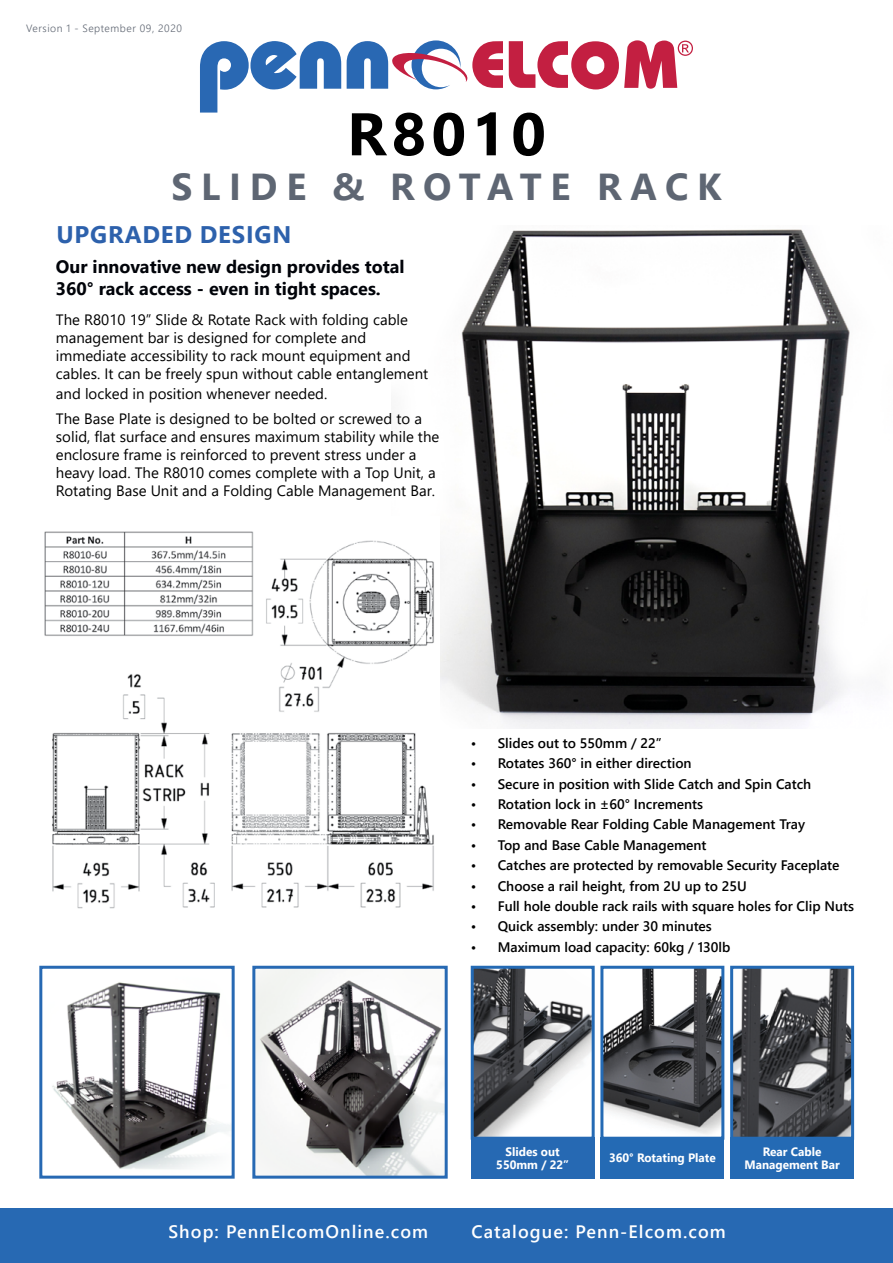
<style>
.page{position:relative;width:893px;height:1263px;background:#fff}
.page>*{position:absolute;margin:0;border:0;box-sizing:border-box;transform-origin:0 0}
.t1{font:700 60px "Segoe UI";letter-spacing:.09em;color:#000}
.t2{font:700 37.5px "Segoe UI";letter-spacing:.235em;color:#5e6673}
.t3{font:700 24px "Segoe UI";letter-spacing:.035em;color:#2d61ac}
.t4{font:700 18px/21.6px "Segoe UI";color:#000309}
.t5{font:600 18px "Segoe UI";letter-spacing:.06em;color:#fff}
.t6{font:15px/18px "Segoe UI";color:#000}
.t7{font:600 13.8px "Segoe UI";color:#000}
.t8{font:700 12.15px/13.5px "Segoe UI";color:#fff;text-align:center}
.t9{font:300 10.5px "Segoe UI";letter-spacing:.05em;color:#5d6470}
</style>
<div class="page">
<div style="left:0;top:1209px;width:893px;height:54px;background:#2769b3"></div>
<svg style="left:200px;top:41px;width:141px;height:72px"></svg>
<svg style="left:347px;top:40px;width:156px;height:49px"></svg>
<svg style="left:509px;top:40px;width:184px;height:49px"></svg>
<svg style="left:470px;top:965px;width:385px;height:175px"></svg>
<div style="left:471px;top:1137px;width:124px;height:41px;background:#2669b3"></div>
<div style="left:600px;top:1137px;width:124px;height:41px;background:#246ab4"></div>
<div style="left:730px;top:1137px;width:124px;height:41px;background:#246ab4"></div>
<img style="left:440px;top:229px;width:410px;height:500px">
<img style="left:52px;top:982px;width:179px;height:187px">
<div style="left:39px;top:966px;width:196px;height:212px;border:3px solid #2769b3"></div>
<img style="left:256px;top:970px;width:188px;height:204px">
<div style="left:252px;top:966px;width:196px;height:212px;border:3px solid #2769b3"></div>
<img style="left:44px;top:531px;width:390px;height:378px">
<p class="t9" style="left:26px;top:18px;width:157px">Version 1 - September 09, 2020</p>
<h1 class="t1" style="left:347px;top:77px;width:200px">R8010</h1>
<h2 class="t2" style="left:171px;top:152px;width:552px">SLIDE &amp; ROTATE RACK</h2>
<h3 class="t3" style="left:56px;top:212px;width:237px">UPGRADED DESIGN</h3>
<p class="t4" style="left:56px;top:255px;width:350px">Our innovative new design provides total<br>360° rack access - even in tight spaces.</p>
<p class="t6" style="left:56px;top:309px;width:374px">The R8010 19” Slide &amp; Rotate Rack with folding cable management bar is designed for complete and immediate accessibility to rack mount equipment and cables. It can be freely spun without cable entanglement</p>
<p class="t6" style="left:56px;top:379px;width:368px;line-height:25.5px">and locked in position whenever needed.<br>The Base Plate is designed to be bolted or screwed to a</p>
<p class="t6" style="left:56px;top:427px;width:385px">solid, flat surface and ensures maximum stability while the enclosure frame is reinforced to prevent stress under a heavy load. The R8010 comes complete with a Top Unit, a Rotating Base Unit and a Folding Cable Management Bar.</p>
<p class="t7" style="left:471px;top:730px;width:193px">• Slides out to 550mm / 22”</p>
<p class="t7" style="left:471px;top:750px;width:222px">• Rotates 360° in either direction</p>
<p class="t7" style="left:471px;top:771px;width:342px">• Secure in position with Slide Catch and Spin Catch</p>
<p class="t7" style="left:471px;top:791px;width:234px">• Rotation lock in ±60° Increments</p>
<p class="t7" style="left:471px;top:811px;width:336px">• Removable Rear Folding Cable Management Tray</p>
<p class="t7" style="left:471px;top:832px;width:237px">• Top and Base Cable Management</p>
<p class="t7" style="left:471px;top:852px;width:370px">• Catches are protected by removable Security Faceplate</p>
<p class="t7" style="left:471px;top:873px;width:278px">• Choose a rail height, from 2U up to 25U</p>
<p class="t7" style="left:471px;top:893px;width:385px">• Full hole double rack rails with square holes for Clip Nuts</p>
<p class="t7" style="left:471px;top:913px;width:243px">• Quick assembly: under 30 minutes</p>
<p class="t7" style="left:471px;top:934px;width:261px">• Maximum load capacity: 60kg / 130lb</p>
<p class="t8" style="left:496px;top:1143px;width:74px">Slides out<br>550mm / 22”</p>
<p class="t8" style="left:609px;top:1150px;width:108px">360° Rotating Plate</p>
<p class="t8" style="left:744px;top:1143px;width:97px">Rear Cable<br>Management Bar</p>
<p class="t5" style="left:168px;top:1215px;width:261px">Shop: PennElcomOnline.com</p>
<p class="t5" style="left:471px;top:1215px;width:256px">Catalogue: Penn-Elcom.com</p>
</div>
